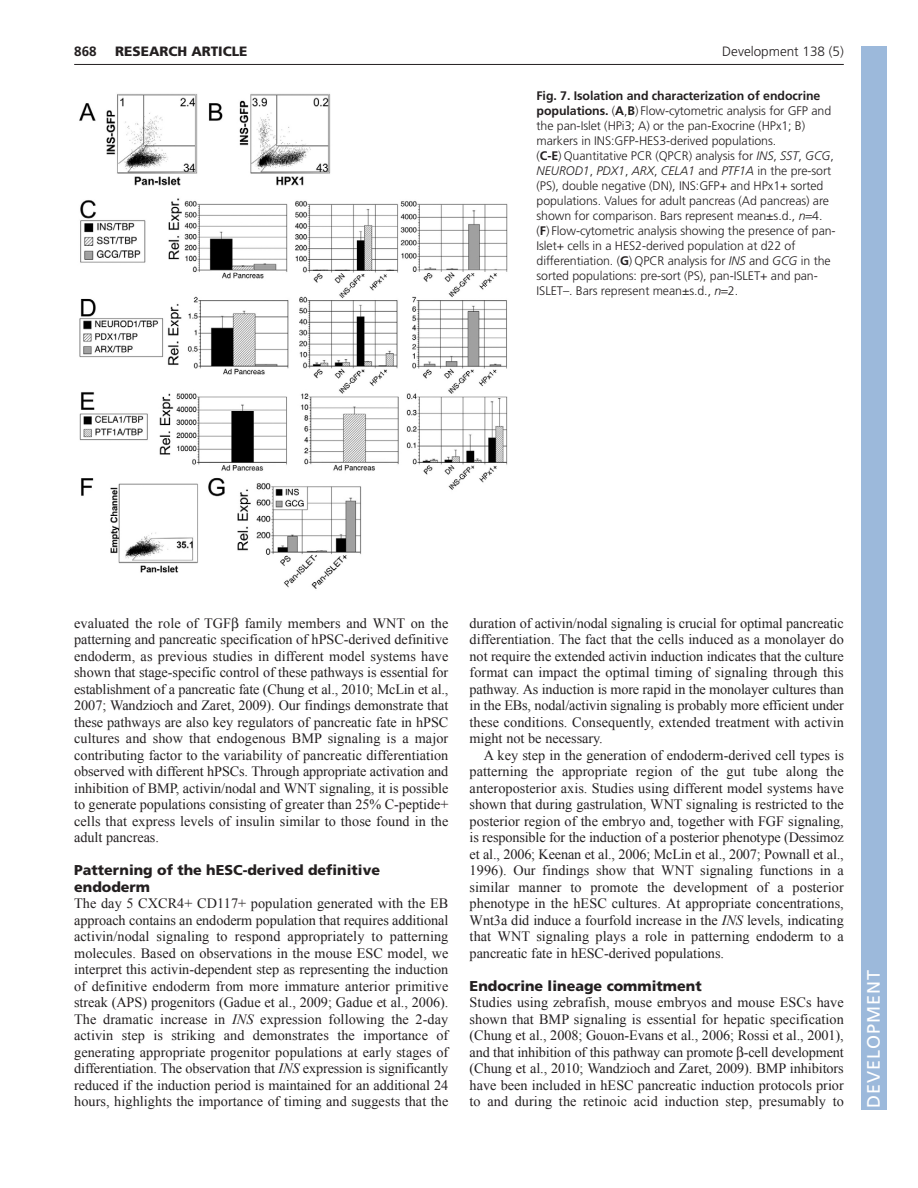
<style>
.page{position:relative;width:918px;height:1188px;background:#fff}
.page>*{position:absolute;margin:0;border:0;box-sizing:border-box;transform-origin:0 0}
.t1{font:18px "Frutiger LT Std";letter-spacing:.055em;color:#fff}
.t2{font:14.25px/16.5px "Times New Roman";letter-spacing:.005em;color:#231f20;text-align:justify}
.t3{font:900 14.25px/16.5px "Frutiger LT Std";color:#231f20}
.t4{font:300 13.5px "Frutiger LT Std";color:#231f20}
.t5{font:900 13.5px "Frutiger LT Std";color:#231f20}
.t6{font:700 13.5px "Frutiger LT Std";color:#231f20}
.t7{font:300 12.3px/15px "Frutiger LT Std";letter-spacing:-.005em;color:#231f20}
.s1{font-weight:700}
.s2{font-style:italic}
</style>
<div class="page">
<hr style="left:74px;top:64px;width:770px;height:1px;background:#231f20">
<img style="left:79px;top:93px;width:429px;height:496px">
<div style="left:861px;top:46px;width:25px;height:1064px;background:#9cb9db"></div>
<p class="t6" style="left:74px;top:46px;width:24px">868</p>
<p class="t5" style="left:115px;top:46px;width:134px">RESEARCH ARTICLE</p>
<p class="t4" style="left:722px;top:46px;width:123px">Development 138 (5)</p>
<p class="t7" style="left:537px;top:89px;width:301px"><span class="s1">Fig. 7. Isolation and characterization of endocrine populations.</span> (<span class="s1">A</span>,<span class="s1">B</span>) Flow-cytometric analysis for GFP and the pan-Islet (HPi3; A) or the pan-Exocrine (HPx1; B) markers in INS:GFP-HES3-derived populations.<br>(<span class="s1">C-E</span>) Quantitative PCR (QPCR) analysis for <span class="s2">INS</span>, <span class="s2">SST</span>, <span class="s2">GCG</span>, <span class="s2">NEUROD1</span>, <span class="s2">PDX1</span>, <span class="s2">ARX</span>, <span class="s2">CELA1</span> and <span class="s2">PTF1A</span> in the pre-sort (PS), double negative (DN), INS:GFP+ and HPx1+ sorted populations. Values for adult pancreas (Ad pancreas) are shown for comparison. Bars represent mean±s.d., <span class="s2">n</span> 4. (<span class="s1">F</span>) Flow-cytometric analysis showing the presence of pan-Islet+ cells in a HES2-derived population at d22 of differentiation. (<span class="s1">G</span>) QPCR analysis for <span class="s2">INS</span> and <span class="s2">GCG</span> in the sorted populations: pre-sort (PS), pan-ISLET+ and pan-ISLET–. Bars represent mean±s.d., <span class="s2">n</span> 2.</p>
<p class="t2" style="left:74px;top:615px;width:376px">evaluated the role of TGF family members and WNT on the patterning and pancreatic specification of hPSC-derived definitive endoderm, as previous studies in different model systems have shown that stage-specific control of these pathways is essential for establishment of a pancreatic fate (Chung et al., 2010; McLin et al., 2007; Wandzioch and Zaret, 2009). Our findings demonstrate that these pathways are also key regulators of pancreatic fate in hPSC cultures and show that endogenous BMP signaling is a major contributing factor to the variability of pancreatic differentiation observed with different hPSCs. Through appropriate activation and inhibition of BMP, activin/nodal and WNT signaling, it is possible to generate populations consisting of greater than 25% C-peptide+ cells that express levels of insulin similar to those found in the adult pancreas.</p>
<p class="t3" style="left:74px;top:863px;width:307px">Patterning of the hESC-derived definitive endoderm</p>
<p class="t2" style="left:74px;top:895px;width:376px">The day 5 CXCR4+ CD117+ population generated with the EB approach contains an endoderm population that requires additional activin/nodal signaling to respond appropriately to patterning molecules. Based on observations in the mouse ESC model, we interpret this activin-dependent step as representing the induction of definitive endoderm from more immature anterior primitive streak (APS) progenitors (Gadue et al., 2009; Gadue et al., 2006).<br>The dramatic increase in <span class="s2">INS</span> expression following the 2-day activin step is striking and demonstrates the importance of generating appropriate progenitor populations at early stages of differentiation. The observation that <span class="s2">INS</span> expression is significantly reduced if the induction period is maintained for an additional 24 hours, highlights the importance of timing and suggests that the</p>
<p class="t2" style="left:470px;top:615px;width:376px">duration of activin/nodal signaling is crucial for optimal pancreatic differentiation. The fact that the cells induced as a monolayer do not require the extended activin induction indicates that the culture format can impact the optimal timing of signaling through this pathway. As induction is more rapid in the monolayer cultures than in the EBs, nodal/activin signaling is probably more efficient under these conditions. Consequently, extended treatment with activin might not be necessary.</p>
<p class="t2" style="left:470px;top:747px;width:376px;text-indent:14px">A key step in the generation of endoderm-derived cell types is patterning the appropriate region of the gut tube along the anteroposterior axis. Studies using different model systems have shown that during gastrulation, WNT signaling is restricted to the posterior region of the embryo and, together with FGF signaling, is responsible for the induction of a posterior phenotype (Dessimoz et al., 2006; Keenan et al., 2006; McLin et al., 2007; Pownall et al., 1996). Our findings show that WNT signaling functions in a similar manner to promote the development of a posterior phenotype in the hESC cultures. At appropriate concentrations, Wnt3a did induce a fourfold increase in the <span class="s2">INS</span> levels, indicating that WNT signaling plays a role in patterning endoderm to a pancreatic fate in hESC-derived populations.</p>
<p class="t3" style="left:470px;top:979px;width:234px">Endocrine lineage commitment</p>
<p class="t2" style="left:470px;top:994px;width:376px">Studies using zebrafish, mouse embryos and mouse ESCs have shown that BMP signaling is essential for hepatic specification (Chung et al., 2008; Gouon-Evans et al., 2006; Rossi et al., 2001), and that inhibition of this pathway can promote -cell development (Chung et al., 2010; Wandzioch and Zaret, 2009). BMP inhibitors have been included in hESC pancreatic induction protocols prior to and during the retinoic acid induction step, presumably to</p>
<p class="t1" style="left:863px;top:1108px;width:140px;rotate:-90deg">DEVELOPMENT</p>
</div>
